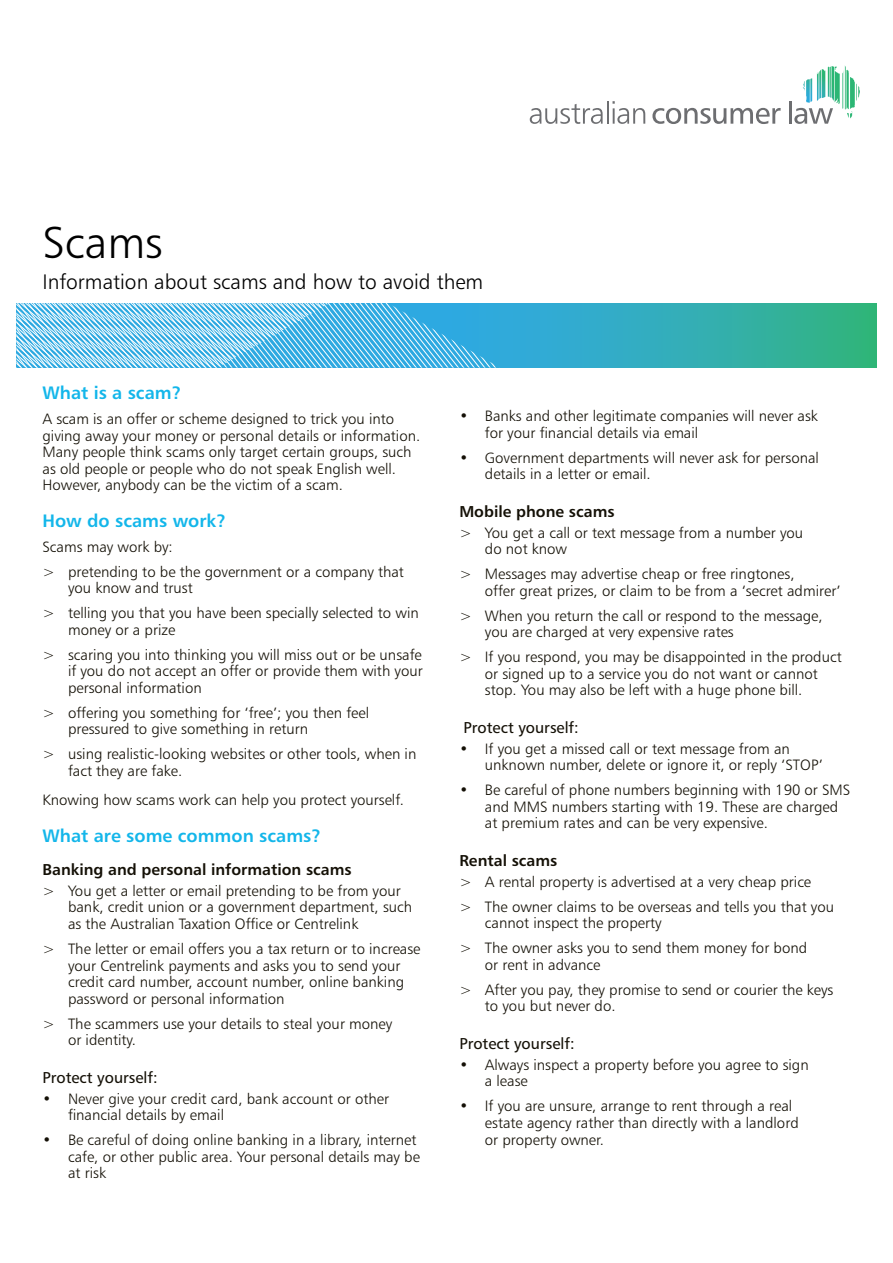
<style>
.page{position:relative;width:893px;height:1263px;background:#fff}
.page>*{position:absolute;margin:0;border:0;box-sizing:border-box;transform-origin:0 0}
.t1{font:45px "Humanist 777 BT Light B";color:#000}
.t2{font:21px "Humanist 777 BT Light B";color:#000}
.t3{font:18px "Humanist 777 BT Bold B";color:#13b6ea}
.t4{font:15.75px "Humanist 777 BT Bold B";color:#141006}
.t5{font:15.75px "Humanist 777 BT Roman B";color:#141006}
.t6{font:15px/16.5px "Humanist 777 BT Light B";color:#141006}
</style>
<div class="page">
<svg style="left:500px;top:303px;width:377px;height:65px;background:#32aeb1"></svg>
<svg style="left:16px;top:303px;width:484px;height:65px;background:#71c4ea"></svg>
<svg style="left:530px;top:104px;width:73px;height:20px"></svg>
<hr style="left:607px;top:101px;width:2px;height:23px;background:#6d6e71">
<svg style="left:612px;top:101px;width:33px;height:23px"></svg>
<svg style="left:652px;top:108px;width:129px;height:16px"></svg>
<hr style="left:789px;top:101px;width:3px;height:23px;background:#6d6e71">
<svg style="left:794px;top:65px;width:54px;height:59px"></svg>
<h1 class="t1" style="left:43px;top:214px;width:122px">Scams</h1>
<h2 class="t2" style="left:43px;top:269px;width:442px">Information about scams and how to avoid them</h2>
<p class="t3" style="left:43px;top:382px;width:140px">What is a scam?</p>
<p class="t6" style="left:43px;top:411px;width:379px">A scam is an offer or scheme designed to trick you into giving away your money or personal details or information.<br>Many people think scams only target certain groups, such as old people or people who do not speak English well.<br>However, anybody can be the victim of a scam.</p>
<p class="t3" style="left:43px;top:509px;width:185px">How do scams work?</p>
<p class="t6" style="left:43px;top:534px;width:363px;line-height:25px">Scams may work by:<br>&gt; pretending to be the government or a company that</p>
<p class="t6" style="left:43px;top:575px;width:378px;line-height:25px;text-indent:26px">you know and trust<br>&gt; telling you that you have been specially selected to win</p>
<p class="t6" style="left:43px;top:617px;width:381px;line-height:25px;text-indent:26px">money or a prize<br>&gt; scaring you into thinking you will miss out or be unsafe</p>
<p class="t6" style="left:68px;top:663px;width:356px">if you do not accept an offer or provide them with your personal information</p>
<p class="t6" style="left:68px;top:704px;width:303px;text-indent:-26px">&gt; offering you something for ‘free’; you then feel pressured to give something in return</p>
<p class="t6" style="left:68px;top:746px;width:350px;text-indent:-26px">&gt; using realistic-looking websites or other tools, when in fact they are fake.</p>
<p class="t6" style="left:43px;top:791px;width:363px">Knowing how scams work can help you protect yourself.</p>
<p class="t3" style="left:43px;top:824px;width:280px">What are some common scams?</p>
<p class="t4" style="left:43px;top:860px;width:311px">Banking and personal information scams</p>
<p class="t6" style="left:68px;top:882px;width:346px;text-indent:-26px">&gt; You get a letter or email pretending to be from your bank, credit union or a government department, such as the Australian Taxation Office or Centrelink</p>
<p class="t6" style="left:68px;top:940px;width:354px;text-indent:-26px">&gt; The letter or email offers you a tax return or to increase your Centrelink payments and asks you to send your credit card number, account number, online banking password or personal information</p>
<p class="t6" style="left:68px;top:1015px;width:326px;text-indent:-26px">&gt; The scammers use your details to steal your money or identity.</p>
<p class="t5" style="left:43px;top:1067px;width:117px">Protect yourself:</p>
<p class="t6" style="left:68px;top:1090px;width:322px;text-indent:-26px">• Never give your credit card, bank account or other financial details by email</p>
<p class="t6" style="left:68px;top:1131px;width:353px;text-indent:-26px">• Be careful of doing online banking in a library, internet cafe, or other public area. Your personal details may be at risk</p>
<p class="t6" style="left:485px;top:408px;width:334px;text-indent:-26px">• Banks and other legitimate companies will never ask for your financial details via email</p>
<p class="t6" style="left:485px;top:449px;width:336px;text-indent:-26px">• Government departments will never ask for personal details in a letter or email.</p>
<p class="t4" style="left:459px;top:502px;width:157px">Mobile phone scams</p>
<p class="t6" style="left:485px;top:524px;width:320px;text-indent:-26px">&gt; You get a call or text message from a number you do not know</p>
<p class="t6" style="left:485px;top:566px;width:357px;text-indent:-26px">&gt; Messages may advertise cheap or free ringtones,<br>offer great prizes, or claim to be from a ‘secret admirer’</p>
<p class="t6" style="left:485px;top:607px;width:339px;text-indent:-26px">&gt; When you return the call or respond to the message, you are charged at very expensive rates</p>
<p class="t6" style="left:485px;top:649px;width:358px;text-indent:-26px">&gt; If you respond, you may be disappointed in the product or signed up to a service you do not want or cannot stop. You may also be left with a huge phone bill.</p>
<p class="t5" style="left:464px;top:718px;width:117px">Protect yourself:</p>
<p class="t6" style="left:485px;top:740px;width:339px;text-indent:-26px">• If you get a missed call or text message from an unknown number, delete or ignore it, or reply ‘STOP’</p>
<p class="t6" style="left:485px;top:782px;width:367px;text-indent:-26px">• Be careful of phone numbers beginning with 190 or SMS and MMS numbers starting with 19. These are charged at premium rates and can be very expensive.</p>
<p class="t4" style="left:459px;top:851px;width:100px">Rental scams</p>
<p class="t6" style="left:459px;top:869px;width:376px;line-height:25px">&gt; A rental property is advertised at a very cheap price<br>&gt; The owner claims to be overseas and tells you that you</p>
<p class="t6" style="left:459px;top:910px;width:349px;line-height:25px;text-indent:26px">cannot inspect the property<br>&gt; The owner asks you to send them money for bond</p>
<p class="t6" style="left:459px;top:952px;width:376px;line-height:25px;text-indent:26px">or rent in advance<br>&gt; After you pay, they promise to send or courier the keys</p>
<p class="t6" style="left:485px;top:998px;width:132px">to you but never do.</p>
<p class="t5" style="left:459px;top:1034px;width:117px">Protect yourself:</p>
<p class="t6" style="left:485px;top:1056px;width:325px;text-indent:-26px">• Always inspect a property before you agree to sign a lease</p>
<p class="t6" style="left:485px;top:1098px;width:315px;text-indent:-26px">• If you are unsure, arrange to rent through a real estate agency rather than directly with a landlord or property owner.</p>
</div>
